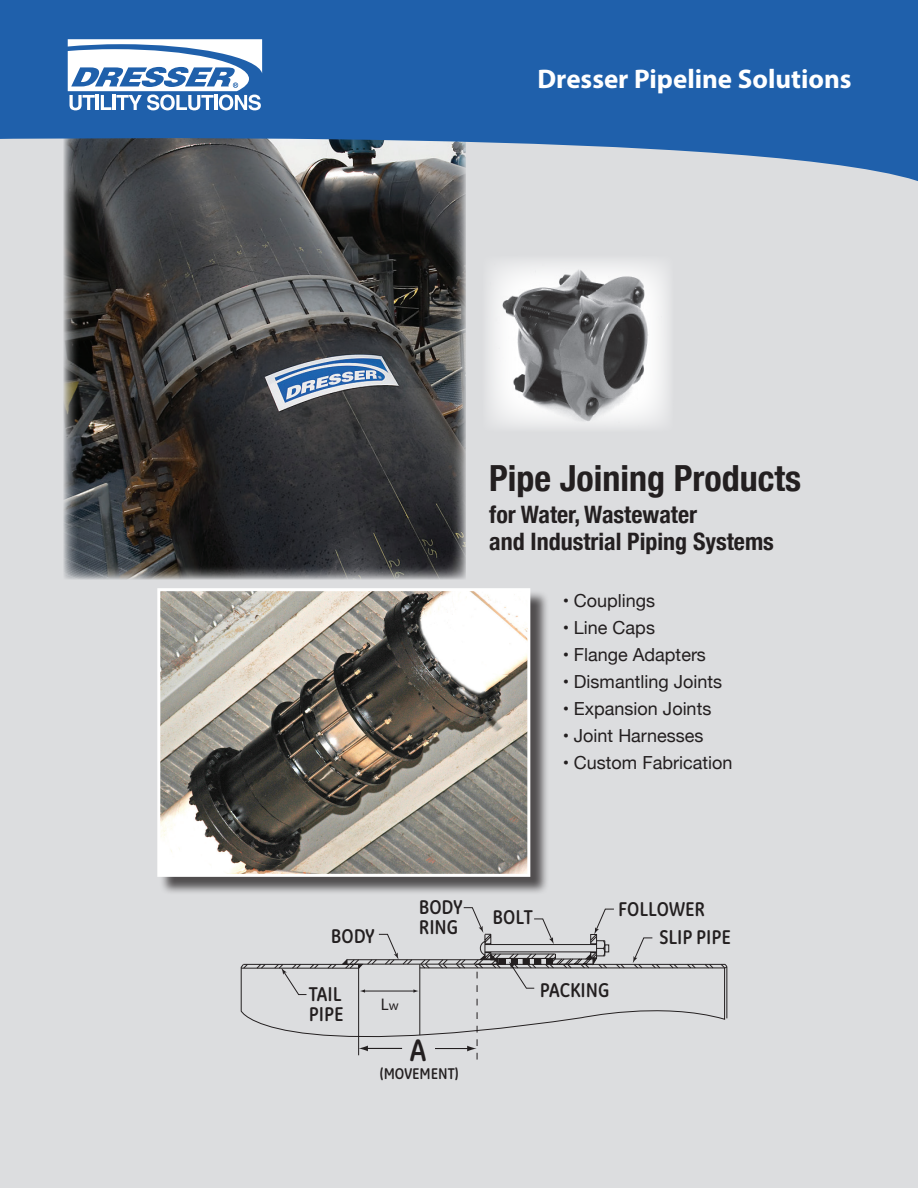
<style>
.page{position:relative;width:918px;height:1188px;background:#fff}
.page>*{position:absolute;margin:0;border:0;box-sizing:border-box;transform-origin:0 0}
.t1{font:700 condensed 36px "Helvetica Neue";color:#231f20}
.t2{font:700 31.5px "GE Inspira Cond";color:#231f20}
.t3{font:700 27px "Myriad Pro";color:#fff}
.t4{font:700 condensed 24px "Helvetica Neue";color:#231f20}
.t5{font:700 20.25px/19.2px "GE Inspira Cond";color:#231f20}
.t6{font:18px "Helvetica Neue";color:#231f20}
.t7{font:16.95px "Myriad Pro";color:#231f20}
.t8{font:700 15.75px "GE Inspira Cond";color:#231f20}
.s1{font-size:13.5px}
</style>
<div class="page">
<div style="left:0;top:117px;width:918px;height:1071px;background:#dcdddf"></div>
<img style="left:64px;top:186px;width:402px;height:393px">
<img style="left:488px;top:261px;width:181px;height:166px">
<div style="left:160px;top:590px;width:389px;height:306px;background:#231f20;opacity:.75"></div>
<img style="left:161px;top:592px;width:365px;height:281px">
<div style="left:157px;top:588px;width:373px;height:289px;border:3px solid #fff"></div>
<svg style="left:241px;top:907px;width:487px;height:153px"></svg>
<svg style="left:0;top:0;width:918px;height:186px;background:#3d70aa"></svg>
<svg style="left:68px;top:39px;width:194px;height:71px"></svg>
<p class="t3" style="left:537px;top:62px;width:316px">Dresser Pipeline Solutions</p>
<p class="t1" style="left:489px;top:449px;width:313px">Pipe Joining Products</p>
<p class="t4" style="left:489px;top:494px;width:209px">for Water, Wastewater</p>
<p class="t4" style="left:489px;top:521px;width:286px">and Industrial Piping Systems</p>
<p class="t6" style="left:563px;top:587px;width:94px">• Couplings</p>
<p class="t6" style="left:563px;top:614px;width:94px">• Line Caps</p>
<p class="t6" style="left:563px;top:641px;width:145px">• Flange Adapters</p>
<p class="t6" style="left:563px;top:668px;width:161px">• Dismantling Joints</p>
<p class="t6" style="left:563px;top:695px;width:150px">• Expansion Joints</p>
<p class="t6" style="left:563px;top:722px;width:142px">• Joint Harnesses</p>
<p class="t6" style="left:563px;top:749px;width:171px">• Custom Fabrication</p>
<p class="t5" style="left:419px;top:896px;width:45px;line-height:20.2px">BODY<br>RING</p>
<p class="t5" style="left:618px;top:899px;width:88px">FOLLOWER</p>
<p class="t5" style="left:493px;top:908px;width:42px">BOLT</p>
<p class="t5" style="left:331px;top:926px;width:45px">BODY</p>
<p class="t5" style="left:659px;top:928px;width:73px">SLIP PIPE</p>
<p class="t5" style="left:309px;top:985px;width:36px">TAIL<br>PIPE</p>
<p class="t7" style="left:381px;top:993px;width:19px">L<span class="s1">w</span></p>
<p class="t2" style="left:410px;top:1032px;width:18px">A</p>
<p class="t8" style="left:380px;top:1064px;width:80px">(MOVEMENT)</p>
<p class="t5" style="left:540px;top:980px;width:71px">PACKING</p>
</div>
